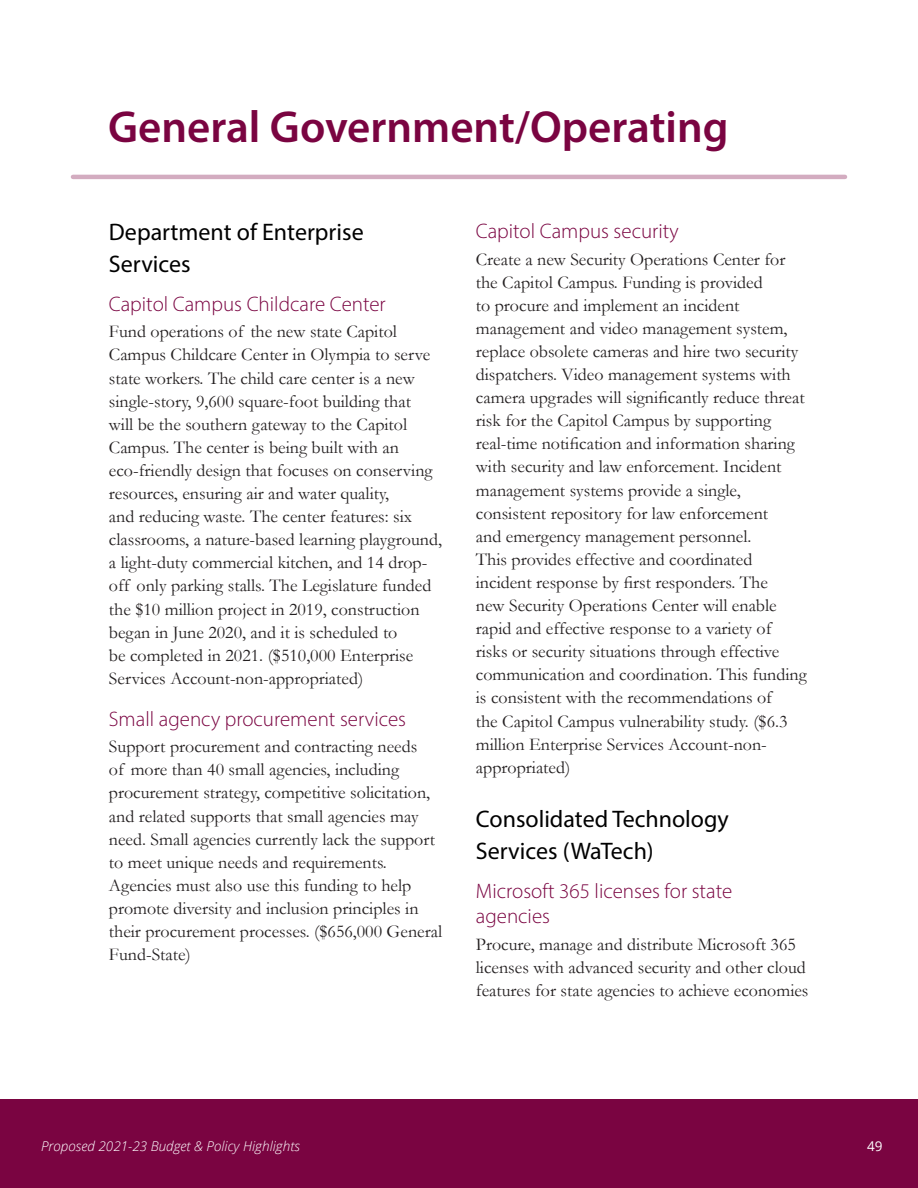
<style>
.page{position:relative;width:918px;height:1188px;background:#fff}
.page>*{position:absolute;margin:0;border:0;box-sizing:border-box;transform-origin:0 0}
.Section_Heading{font:600 45px "Myriad Pro";color:#7a0441}
.Heading_1{font:24px/31.5px "Myriad Pro";color:#000}
.Heading_2___space{font:300 21px/25.5px "Myriad Pro";color:#7a0441}
.Body{font:18px/23.1px "Garamond";color:#231f20}
.t1{font:italic 300 13.5px "Open Sans";color:#fff}
.t2{font:13.5px "Open Sans";color:#fff}
</style>
<div class="page">
<div style="left:0;top:1099px;width:918px;height:89px;background:#7a0441"></div>
<hr style="left:73px;top:175px;width:772px;height:4px;background:#d3acc0">
<p class="Section_Heading" style="left:108px;top:98px;width:622px">General Government/Operating</p>
<p class="Heading_1" style="left:109px;top:216px;width:256px">Department of Enterprise<br>Services</p>
<p class="Heading_2___space" style="left:109px;top:291px;width:278px">Capitol Campus Childcare Center</p>
<p class="Body" style="left:109px;top:320px;width:335px">Fund operations of the new state Capitol Campus Childcare Center in Olympia to serve state workers. The child care center is a new single-story, 9,600 square-foot building that<br>will be the southern gateway to the Capitol Campus. The center is being built with an eco-friendly design that focuses on conserving resources, ensuring air and water quality,<br>and reducing waste. The center features: six classrooms, a nature-based learning playground, a light-duty commercial kitchen, and 14 drop&shy;off only parking stalls. The Legislature funded the $10 million project in 2019, construction began in June 2020, and it is scheduled to<br>be completed in 2021. ($510,000 Enterprise Services Account-non-appropriated)</p>
<p class="Heading_2___space" style="left:109px;top:706px;width:299px">Small agency procurement services</p>
<p class="Body" style="left:109px;top:735px;width:335px">Support procurement and contracting needs<br>of more than 40 small agencies, including procurement strategy, competitive solicitation, and related supports that small agencies may need. Small agencies currently lack the support to meet unique needs and requirements.<br>Agencies must also use this funding to help promote diversity and inclusion principles in their procurement processes. ($656,000 General Fund-State)</p>
<p class="Heading_2___space" style="left:476px;top:218px;width:205px">Capitol Campus security</p>
<p class="Body" style="left:476px;top:247px;width:332px">Create a new Security Operations Center for the Capitol Campus. Funding is provided<br>to procure and implement an incident management and video management system, replace obsolete cameras and hire two security dispatchers. Video management systems with camera upgrades will significantly reduce threat risk for the Capitol Campus by supporting real-time notification and information sharing with security and law enforcement. Incident management systems provide a single, consistent repository for law enforcement<br>and emergency management personnel.<br>This provides effective and coordinated incident response by first responders. The<br>new Security Operations Center will enable rapid and effective response to a variety of risks or security situations through effective communication and coordination. This funding is consistent with the recommendations of<br>the Capitol Campus vulnerability study. ($6.3 million Enterprise Services Account-non&shy;appropriated)</p>
<p class="Heading_1" style="left:476px;top:803px;width:254px">Consolidated Technology<br>Services (WaTech)</p>
<p class="Heading_2___space" style="left:476px;top:878px;width:258px">Microsoft 365 licenses for state agencies</p>
<p class="Body" style="left:476px;top:932px;width:334px">Procure, manage and distribute Microsoft 365 licenses with advanced security and other cloud features for state agencies to achieve economies</p>
<p class="t1" style="left:41px;top:1137px;width:260px">Proposed 2021-23 Budget &amp; Policy Highlights</p>
<p class="t2" style="left:867px;top:1137px;width:17px">49</p>
</div>
